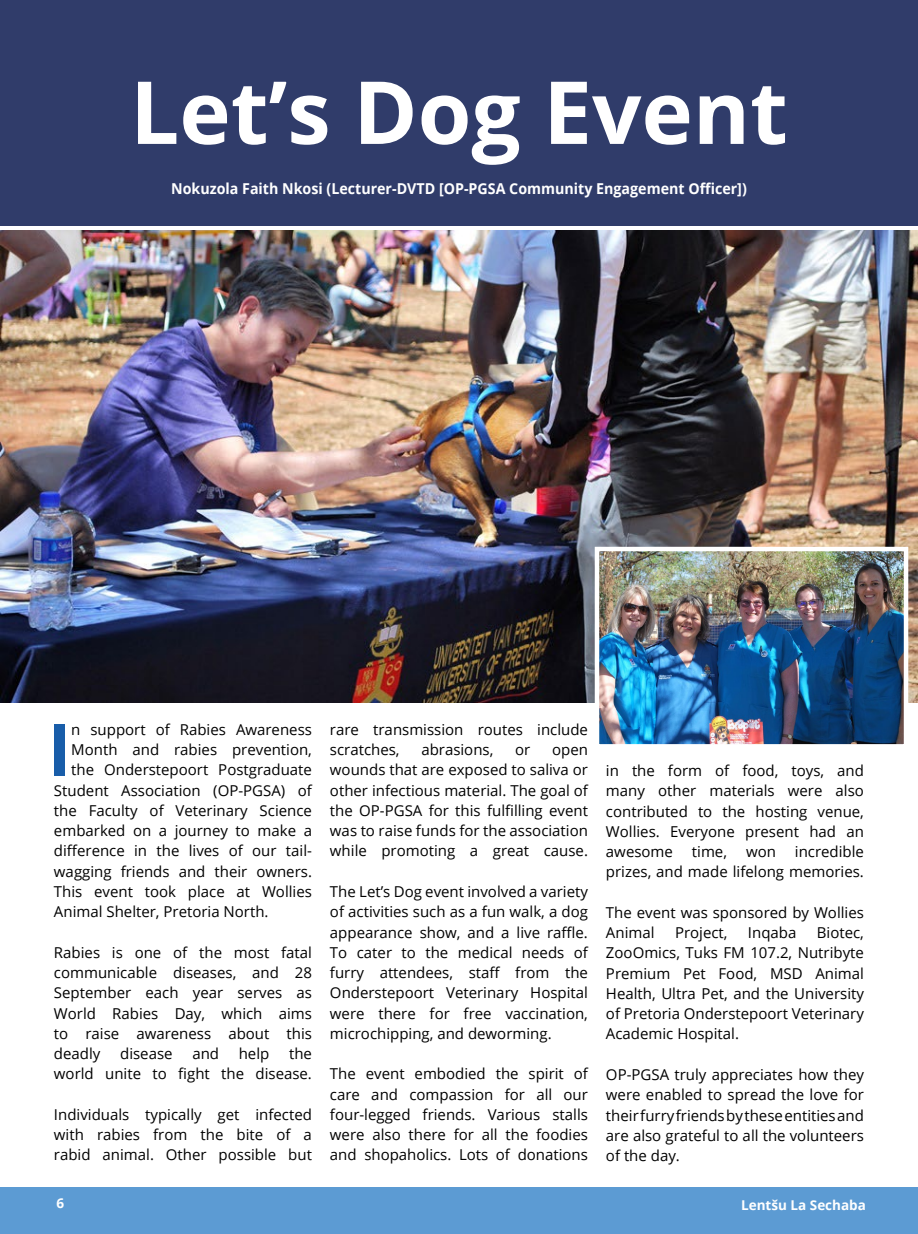
<style>
.page{position:relative;width:918px;height:1234px;background:#fff}
.page>*{position:absolute;margin:0;border:0;box-sizing:border-box;transform-origin:0 0}
.t1{font:700 87px "Open Sans";color:#fff}
.t2{font:700 71.7px "Open Sans";color:#185da9}
.t3{font:15px/20.2px "Open Sans";color:#000;text-align:justify}
.t4{font:700 15px "Open Sans";color:#fff;scale:.95 1}
.t5{font:700 13.5px "Open Sans";color:#fff}
</style>
<div class="page">
<div style="left:0;top:1187px;width:918px;height:46px;background:#5c9bd3"></div>
<div style="left:0;top:0;width:918px;height:225px;background:#303c6a"></div>
<img style="left:0;top:231px;width:918px;height:471px">
<img style="left:600px;top:551px;width:303px;height:192px">
<div style="left:595px;top:546px;width:313px;height:202px;border:4px solid #fff"></div>
<h1 class="t1" style="left:130px;top:51px;width:659px">Let’s Dog Event</h1>
<p class="t4" style="left:171px;top:178px;width:607px">Nokuzola Faith Nkosi (Lecturer-DVTD [OP-PGSA Community Engagement Officer])</p>
<h2 class="t2" style="left:48px;top:698px;width:25px">I</h2>
<p class="t3" style="left:71px;top:718px;width:242px">n support of Rabies Awareness</p>
<p class="t3" style="left:71px;top:739px;width:242px">Month and rabies prevention,</p>
<p class="t3" style="left:71px;top:759px;width:242px">the Onderstepoort Postgraduate</p>
<p class="t3" style="left:54px;top:779px;width:260px">Student Association (OP-PGSA) of</p>
<p class="t3" style="left:54px;top:799px;width:260px">the Faculty of Veterinary Science</p>
<p class="t3" style="left:54px;top:820px;width:260px">embarked on a journey to make a</p>
<p class="t3" style="left:54px;top:840px;width:260px">difference in the lives of our tail-</p>
<p class="t3" style="left:54px;top:860px;width:260px">wagging friends and their owners.</p>
<p class="t3" style="left:54px;top:880px;width:260px">This event took place at Wollies</p>
<p class="t3" style="left:54px;top:901px;width:216px">Animal Shelter, Pretoria North.</p>
<p class="t3" style="left:54px;top:941px;width:260px">Rabies is one of the most fatal communicable diseases, and 28<br>September each year serves as World Rabies Day, which aims to raise awareness about this deadly</p>
<p class="t3" style="left:54px;top:1042px;width:260px;text-align:right">the<br>world unite to fight the disease.</p>
<p class="t3" style="left:54px;top:1103px;width:260px">Individuals typically get infected with rabies from the bite of a rabid animal. Other possible but</p>
<p class="t3" style="left:120px;top:1042px;width:54px">disease</p>
<p class="t3" style="left:192px;top:1042px;width:28px">and</p>
<p class="t3" style="left:239px;top:1042px;width:32px">help</p>
<p class="t3" style="left:330px;top:718px;width:260px">rare transmission routes include scratches,</p>
<p class="t3" style="left:421px;top:739px;width:74px">abrasions,</p>
<p class="t3" style="left:515px;top:739px;width:17px">or</p>
<p class="t3" style="left:330px;top:739px;width:260px;text-indent:222px">open wounds that are exposed to saliva or other infectious material. The goal of the OP-PGSA for this fulfilling event was to raise funds for the association while promoting a great cause.</p>
<p class="t3" style="left:330px;top:880px;width:260px">The Let’s Dog event involved a variety of activities such as a fun walk, a dog appearance show, and a live raffle.<br>To cater to the medical needs of furry attendees, staff from the Onderstepoort Veterinary Hospital were there for free vaccination, microchipping, and deworming.</p>
<p class="t3" style="left:330px;top:1063px;width:260px">The event embodied the spirit of care and compassion for all our four-legged friends. Various stalls were also there for all the foodies and shopaholics. Lots of donations</p>
<p class="t3" style="left:606px;top:760px;width:260px">in the form of food, toys, and many other materials were also contributed to the hosting venue, Wollies. Everyone present had an awesome</p>
<p class="t3" style="left:606px;top:841px;width:260px;text-align:right">incredible<br>prizes, and made lifelong memories.</p>
<p class="t3" style="left:606px;top:901px;width:260px">The event was sponsored by Wollies<br>Animal</p>
<p class="t3" style="left:692px;top:841px;width:37px">time,</p>
<p class="t3" style="left:746px;top:841px;width:31px">won</p>
<p class="t3" style="left:675px;top:922px;width:54px">Project,</p>
<p class="t3" style="left:748px;top:922px;width:50px">Inqaba</p>
<p class="t3" style="left:606px;top:922px;width:260px;text-indent:211px">Biotec, ZooOmics, Tuks FM 107.2, Nutribyte Premium Pet Food, MSD Animal Health, Ultra Pet, and the University of Pretoria Onderstepoort Veterinary Academic Hospital.</p>
<p class="t3" style="left:606px;top:1063px;width:260px">OP-PGSA truly appreciates how they were enabled to spread the love for their furry friends by these entities and are also grateful to all the volunteers of the day.</p>
<p class="t5" style="left:57px;top:1193px;width:9px">6</p>
<p class="t5" style="left:741px;top:1195px;width:126px">Lentšu La Sechaba</p>
</div>
